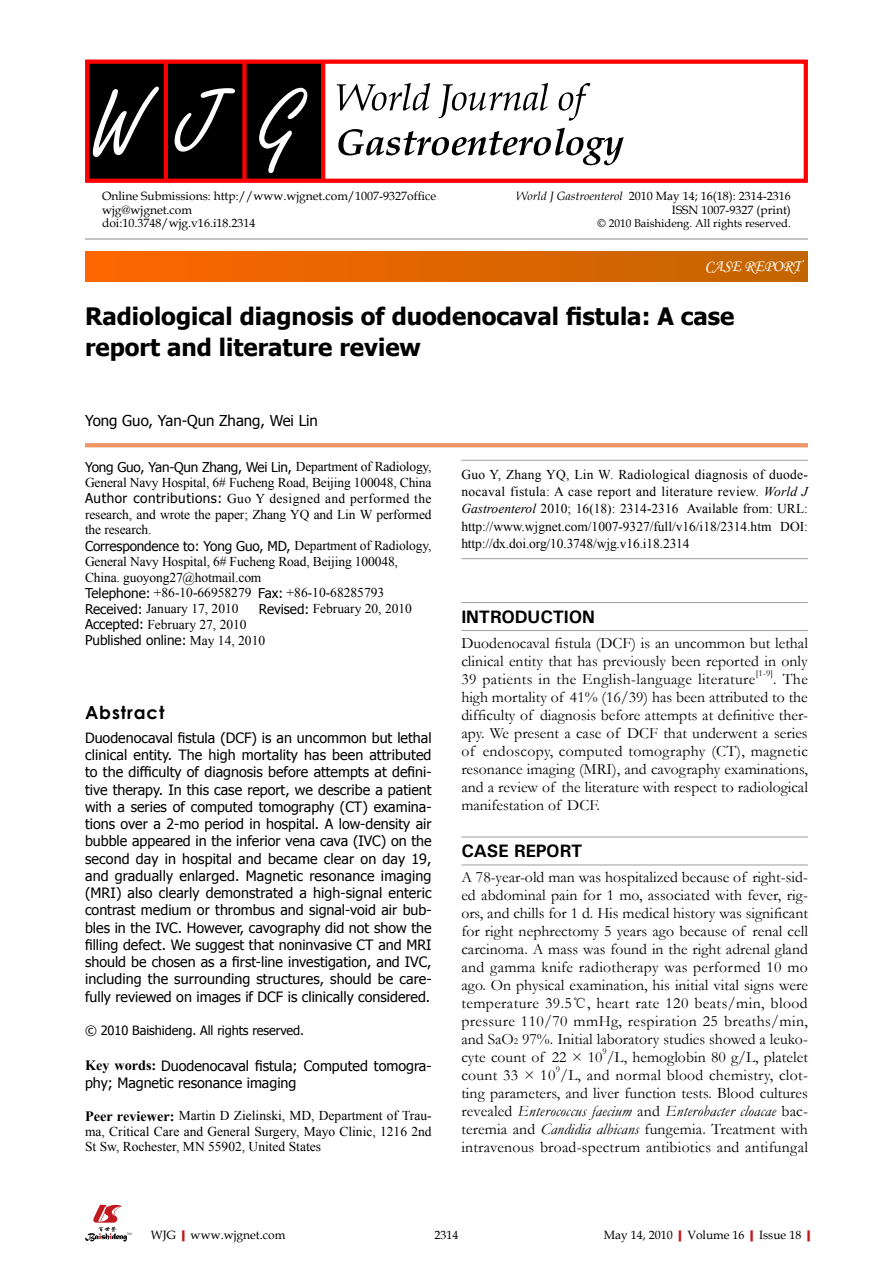
<style>
.page{position:relative;width:893px;height:1263px;background:#fff}
.page>*{position:absolute;margin:0;border:0;box-sizing:border-box;transform-origin:0 0}
.t1{font:700 24px/31.5px "Tahoma";color:#000}
.t2{font:700 18px "Univers";letter-spacing:-.01em;color:#000}
.t3{font:700 18px "Century Gothic";letter-spacing:.05em;color:#000}
.t4{font:16.5px "Monotype Corsiva";letter-spacing:-.01em;color:#fff}
.t5{font:15.75px/18px "Garamond";letter-spacing:.015em;color:#000;text-align:justify}
.t6{font:15px "Tahoma";color:#000}
.t7{font:14.25px/17.2px "Tahoma";color:#000;text-align:justify}
.t8{font:13.5px/15.8px "Times New Roman";letter-spacing:-.01em;color:#000;text-align:justify}
.t9{font:13.5px "Tahoma";letter-spacing:-.01em;color:#000}
.t10{font:12.75px "Tahoma";letter-spacing:-.005em;color:#000}
.t11{font:12px/13.5px "Book Antiqua";color:#000;text-align:right}
.t12{font:11.25px "Book Antiqua";color:#000}
.t13{font:9.15px "Garamond";color:#000}
.s1{font-style:italic}
.s2{font-family:"Times New Roman"}
.s3{font-family:"Tahoma"}
.s4{font-family:"Times New Roman";font-weight:700}
.s5{font-weight:700;font-size:14.25px}
.s6{font-family:"Sim Sun";font-size:14.25px}
.s7{font-size:9.15px}
.s8{font-weight:700;color:#c01920}
</style>
<div class="page">
<svg style="left:85px;top:443px;width:723px;height:4px;background:#f1976a"></svg>
<div style="left:85px;top:252px;width:723px;height:29px;background:linear-gradient(to right,#f60,#c16500)"></div>
<hr style="left:85px;top:239px;width:723px;height:1px;background:#898989">
<div style="left:87px;top:61px;width:236px;height:121px;background:#000"></div>
<hr style="left:164px;top:61px;width:4px;height:121px;background:#f00">
<div style="left:242px;top:61px;width:5px;height:121px;background:#f00"></div>
<hr style="left:321px;top:61px;width:4px;height:121px;background:#f00">
<div style="left:85px;top:60px;width:723px;height:123px;border:4px solid #f00"></div>
<svg style="left:259px;top:88px;width:48px;height:85px"></svg>
<svg style="left:175px;top:88px;width:60px;height:64px"></svg>
<svg style="left:93px;top:87px;width:66px;height:70px"></svg>
<svg style="left:337px;top:83px;width:253px;height:38px"></svg>
<svg style="left:338px;top:128px;width:286px;height:37px"></svg>
<svg style="left:85px;top:1205px;width:48px;height:36px"></svg>
<hr style="left:461px;top:602px;width:347px;height:1px;background:#9f9fa0">
<hr style="left:461px;top:630px;width:347px;height:1px;background:#9f9fa0">
<hr style="left:461px;top:460px;width:347px;height:1px;background:#9f9fa0">
<hr style="left:461px;top:558px;width:347px;height:1px;background:#9f9fa0">
<hr style="left:461px;top:837px;width:347px;height:1px;background:#9f9fa0">
<hr style="left:461px;top:865px;width:347px;height:1px;background:#9f9fa0">
<p class="t11" style="left:102px;top:189px;width:336px;text-align:left">Online Submissions: http://www.wjgnet.com/1007-9327office wjg@wjgnet.com<br>doi:10.3748/wjg.v16.i18.2314</p>
<p class="t11" style="left:516px;top:189px;width:276px"><span class="s1">World J Gastroenterol</span> 2010 May 14; 16(18): 2314-2316<br>ISSN 1007-9327 (print)</p>
<p class="t12" style="left:598px;top:215px;width:195px">© 2010 Baishideng. All rights reserved.</p>
<p class="t4" style="left:705px;top:256px;width:97px">CASE REPORT</p>
<h1 class="t1" style="left:85px;top:298px;width:651px">Radiological diagnosis of duodenocaval fistula: A case report and literature review</h1>
<p class="t6" style="left:85px;top:410px;width:234px">Yong Guo, Yan-Qun Zhang, Wei Lin</p>
<p class="t9" style="left:85px;top:458px;width:348px">Yong Guo, Yan-Qun Zhang, Wei Lin, <span class="s2">Department of Radiology,</span></p>
<p class="t8" style="left:85px;top:474px;width:348px">General Navy Hospital, 6# Fucheng Road, Beijing 100048, China <span class="s3">Author contributions:</span> Guo Y designed and performed the research, and wrote the paper; Zhang YQ and Lin W performed the research.</p>
<p class="t9" style="left:85px;top:537px;width:348px">Correspondence to: Yong Guo, MD, <span class="s2">Department of Radiology,</span></p>
<p class="t8" style="left:85px;top:553px;width:314px;text-align:left">General Navy Hospital, 6# Fucheng Road, Beijing 100048, China. guoyong27@hotmail.com<br><span class="s3">Telephone:</span> +86-10-66958279 <span class="s3">Fax:</span> +86-10-68285793<br><span class="s3">Received:</span> January 17, 2010</p>
<p class="t8" style="left:259px;top:600px;width:155px"><span class="s3">Revised:</span> February 20, 2010</p>
<p class="t8" style="left:85px;top:616px;width:163px"><span class="s3">Accepted:</span> February 27, 2010</p>
<p class="t9" style="left:85px;top:631px;width:182px">Published online: <span class="s2">May 14, 2010</span></p>
<p class="t3" style="left:85px;top:699px;width:81px">Abstract</p>
<p class="t7" style="left:85px;top:728px;width:348px">Duodenocaval fistula (DCF) is an uncommon but lethal clinical entity. The high mortality has been attributed to the difficulty of diagnosis before attempts at defini&shy;tive therapy. In this case report, we describe a patient with a series of computed tomography (CT) examina&shy;tions over a 2-mo period in hospital. A low-density air bubble appeared in the inferior vena cava (IVC) on the second day in hospital and became clear on day 19, and gradually enlarged. Magnetic resonance imaging (MRI) also clearly demonstrated a high-signal enteric contrast medium or thrombus and signal-void air bub&shy;bles in the IVC. However, cavography did not show the filling defect. We suggest that noninvasive CT and MRI should be chosen as a first-line investigation, and IVC, including the surrounding structures, should be care&shy;fully reviewed on images if DCF is clinically considered.</p>
<p class="t10" style="left:85px;top:1022px;width:221px">© 2010 Baishideng. All rights reserved.</p>
<p class="t7" style="left:85px;top:1056px;width:348px"><span class="s4">Key words:</span> Duodenocaval fistula; Computed tomogra&shy;phy; Magnetic resonance imaging</p>
<p class="t8" style="left:85px;top:1108px;width:348px"><span class="s5">Peer reviewer:</span> Martin D Zielinski, MD, Department of Trau&shy;ma, Critical Care and General Surgery, Mayo Clinic, 1216 2nd St Sw, Rochester, MN 55902, United States</p>
<p class="t8" style="left:461px;top:465px;width:348px;line-height:17.2px">Guo Y, Zhang YQ, Lin W. Radiological diagnosis of duode&shy;nocaval fistula: A case report and literature review. <span class="s1">World J Gastroenterol</span> 2010; 16(18): 2314-2316 Available from: URL: http://www.wjgnet.com/1007-9327/full/v16/i18/2314.htm DOI: http://dx.doi.org/10.3748/wjg.v16.i18.2314</p>
<p class="t2" style="left:461px;top:605px;width:135px">INTRODUCTION</p>
<p class="t5" style="left:461px;top:633px;width:348px">Duodenocaval fistula (DCF) is an uncommon but lethal clinical entity that has previously been reported in only 39 patients in the English-language literature</p>
<p class="t13" style="left:756px;top:667px;width:19px">[1-9]</p>
<p class="t5" style="left:461px;top:669px;width:348px;text-indent:312px">. The high mortality of 41% (16/39) has been attributed to the difficulty of diagnosis before attempts at definitive ther&shy;apy. We present a case of DCF that underwent a series of endoscopy, computed tomography (CT), magnetic resonance imaging (MRI), and cavography examinations, and a review of the literature with respect to radiological manifestation of DCF.</p>
<p class="t2" style="left:461px;top:839px;width:123px">CASE REPORT</p>
<p class="t5" style="left:461px;top:867px;width:348px">A 78-year-old man was hospitalized because of right-sid&shy;ed abdominal pain for 1 mo, associated with fever, rig&shy;ors, and chills for 1 d. His medical history was significant for right nephrectomy 5 years ago because of renal cell carcinoma. A mass was found in the right adrenal gland and gamma knife radiotherapy was performed 10 mo ago. On physical examination, his initial vital signs were temperature 39.5<span class="s6">℃</span>, heart rate 120 beats/min, blood pressure 110/70 mmHg, respiration 25 breaths/min, and SaO<span class="s7">2</span> 97%. Initial laboratory studies showed a leuko&shy;cyte count of 22 × 10 /L, hemoglobin 80 g/L, platelet</p>
<p class="t13" style="left:602px;top:1045px;width:6px">9</p>
<p class="t5" style="left:461px;top:1065px;width:348px">count 33 × 10 /L, and normal blood chemistry, clot-</p>
<p class="t13" style="left:556px;top:1063px;width:6px">9</p>
<p class="t5" style="left:461px;top:1083px;width:348px">ting parameters, and liver function tests. Blood cultures revealed <span class="s1">Enterococcus faecium</span> and <span class="s1">Enterobacter cloacae</span> bac&shy;teremia and <span class="s1">Candidia albicans</span> fungemia. Treatment with intravenous broad-spectrum antibiotics and antifungal</p>
<p class="t11" style="left:151px;top:1227px;width:136px">WJG<span class="s8">|</span>www.wjgnet.com</p>
<p class="t11" style="left:434px;top:1227px;width:25px">2314</p>
<p class="t11" style="left:604px;top:1227px;width:214px">May 14, 2010<span class="s8">|</span>Volume 16<span class="s8">|</span>Issue 18<span class="s8">|</span></p>
</div>
